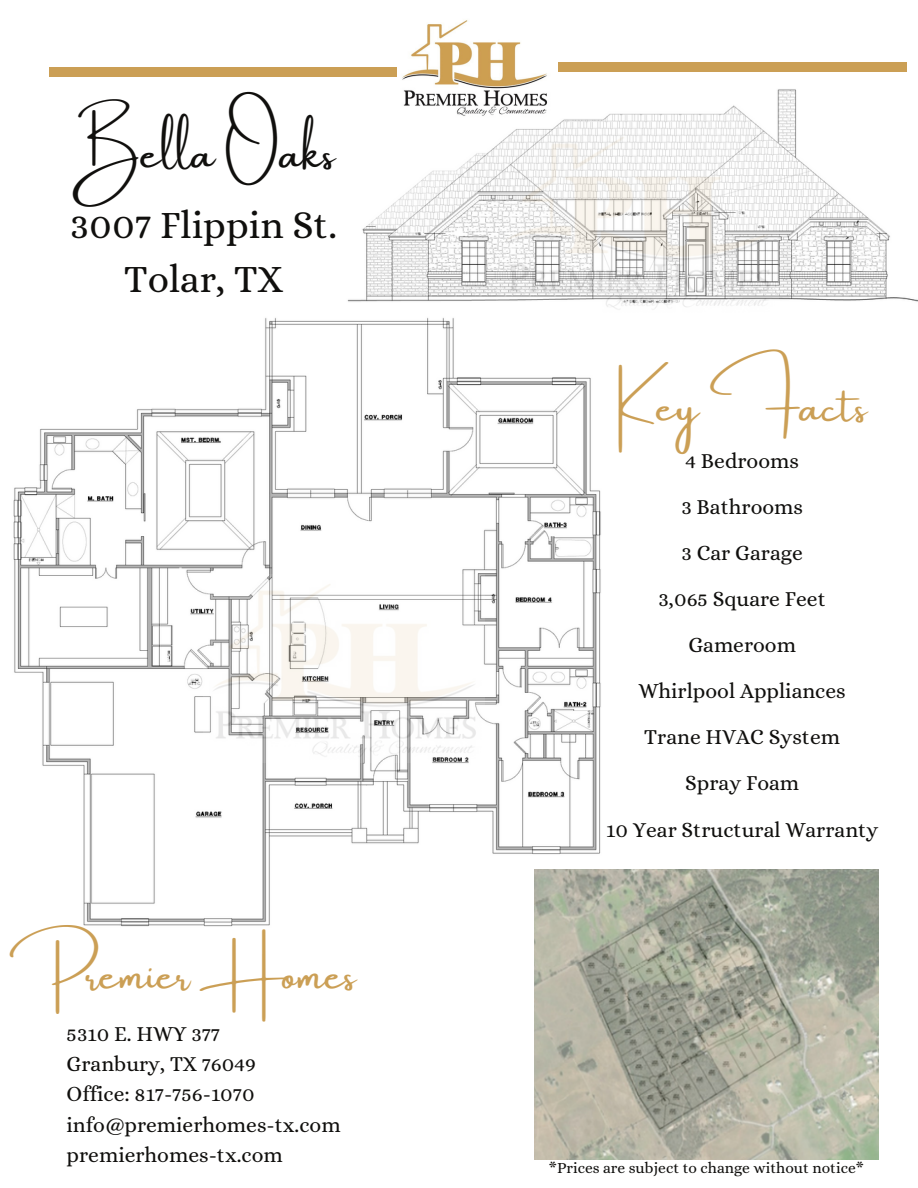
<style>
.page{position:relative;width:918px;height:1188px;background:#fff}
.page>*{position:absolute;margin:0;border:0;box-sizing:border-box;transform-origin:0 0}
.t1{font:44.1px "Amsterdam One";color:#100f0d}
.t2{font:42.6px "Amsterdam One";color:#cb9f55}
.t3{font:39px "Alice";color:#100f0d}
.t4{font:21.45px "Alice";color:#100f0d}
.t5{font:15.45px "Alice";color:#100f0d}
</style>
<div class="page">
<div style="left:49px;top:67px;width:348px;height:9px;background:#cb9f55"></div>
<img style="left:13px;top:317px;width:588px;height:620px">
<img style="left:204px;top:575px;width:281px;height:188px">
<img style="left:347px;top:89px;width:571px;height:213px">
<img style="left:398px;top:20px;width:154px;height:99px">
<div style="left:558px;top:62px;width:348px;height:10px;background:#cb9f55"></div>
<img style="left:497px;top:128px;width:281px;height:182px">
<img style="left:535px;top:869px;width:343px;height:290px">
<p class="t1" style="left:72px;top:129px;width:265px">Bella Oaks</p>
<p class="t3" style="left:70px;top:203px;width:268px">3007 Flippin St.</p>
<p class="t3" style="left:124px;top:257px;width:160px">Tolar, TX</p>
<p class="t2" style="left:10px;top:952px;width:348px">Premier Homes</p>
<p class="t4" style="left:67px;top:1021px;width:155px">5310 E. HWY 377</p>
<p class="t4" style="left:67px;top:1052px;width:191px">Granbury, TX 76049</p>
<p class="t4" style="left:67px;top:1082px;width:190px">Office: 817-756-1070</p>
<p class="t4" style="left:67px;top:1112px;width:276px">info@premierhomes-tx.com</p>
<p class="t4" style="left:67px;top:1143px;width:218px">premierhomes-tx.com</p>
<p class="t2" style="left:617px;top:383px;width:252px">Key Facts</p>
<p class="t4" style="left:685px;top:448px;width:115px">4 Bedrooms</p>
<p class="t4" style="left:681px;top:494px;width:123px">3 Bathrooms</p>
<p class="t4" style="left:682px;top:540px;width:123px">3 Car Garage</p>
<p class="t4" style="left:659px;top:586px;width:169px">3,065 Square Feet</p>
<p class="t4" style="left:688px;top:633px;width:109px">Gameroom</p>
<p class="t4" style="left:639px;top:679px;width:209px">Whirlpool Appliances</p>
<p class="t4" style="left:644px;top:725px;width:197px">Trane HVAC System</p>
<p class="t4" style="left:685px;top:771px;width:115px">Spray Foam</p>
<p class="t4" style="left:606px;top:817px;width:274px">10 Year Structural Warranty</p>
<p class="t5" style="left:549px;top:1158px;width:317px">*Prices are subject to change without notice*</p>
</div>
